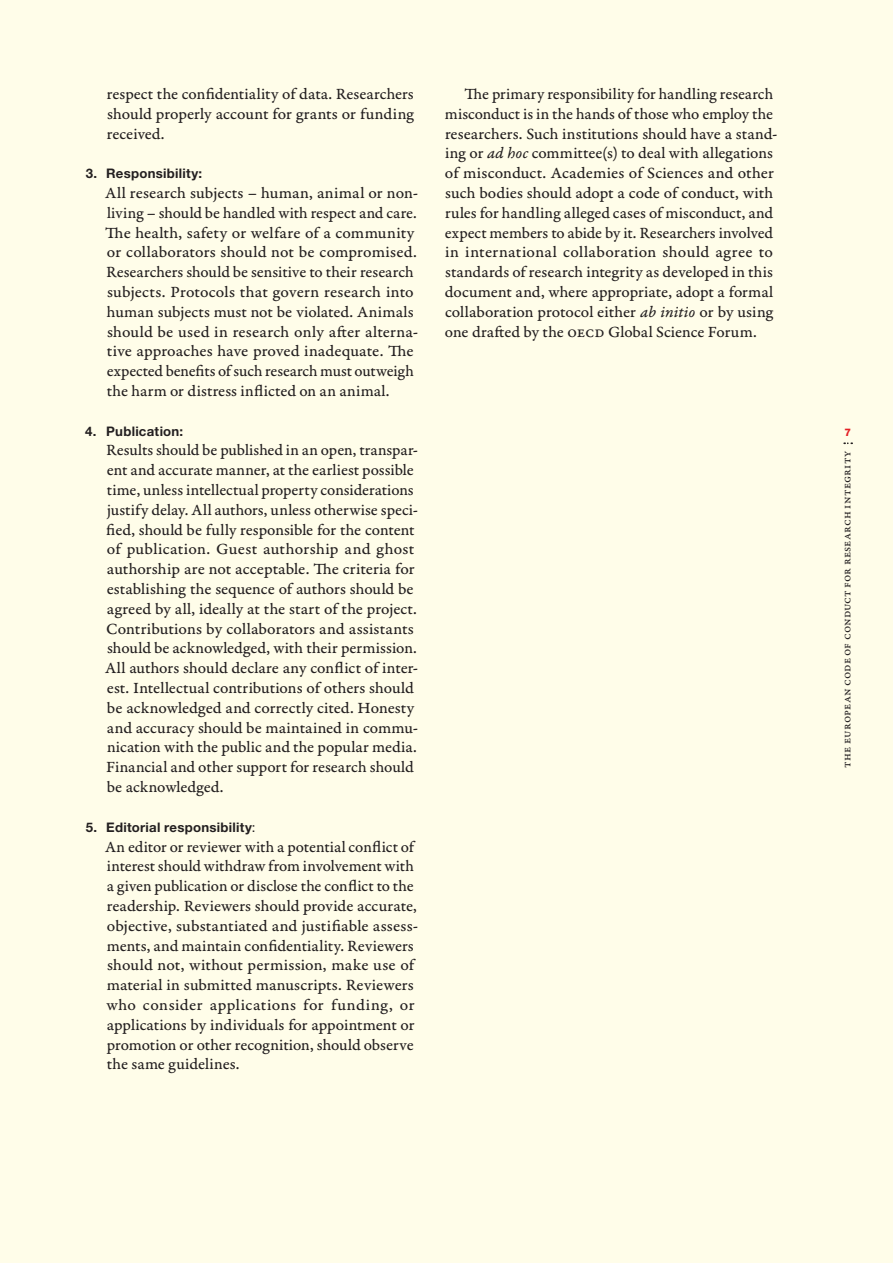
<style>
.page{position:relative;width:893px;height:1263px;background:#fffde9}
.page>*{position:absolute;margin:0;border:0;box-sizing:border-box;transform-origin:0 0}
.t1{font:16.5px/19.8px "Garamond Premr Pro Capt";letter-spacing:.005em;color:#231f20}
.t2{font:700 13.2px "Helvetica Neue LT Std";letter-spacing:.02em;color:#231f20}
.t3{font:12px "Garamond Premr Pro Capt";letter-spacing:.01em;color:#231f20}
.t4{font:800 10.5px "Helvetica Neue LT Std";color:#e41f25}
.s1{font-weight:400}
.s2{font-family:"Garamond Premr Pro It Capt"}
</style>
<div class="page">
<svg style="left:844px;top:442px;width:8px;height:2px"></svg>
<p class="t1" style="left:107px;top:84px;width:309px;text-align:justify">respect the confidentiality of data. Researchers should properly account for grants or funding received.</p>
<p class="t2" style="left:86px;top:165px;width:118px">3. Responsibility:</p>
<p class="t1" style="left:105px;top:183px;width:315px">All research subjects – human, animal or non&shy;living – should be handled with respect and care.<br>The health, safety or welfare of a community or collaborators should not be compromised.<br>Researchers should be sensitive to their research subjects. Protocols that govern research into human subjects must not be violated. Animals should be used in research only after alterna&shy;tive approaches have proved inadequate. The expected benefits of such research must outweigh the harm or distress inflicted on an animal.</p>
<p class="t2" style="left:85px;top:423px;width:100px">4. Publication:</p>
<p class="t1" style="left:105px;top:441px;width:315px">Results should be published in an open, transpar&shy;ent and accurate manner, at the earliest possible time, unless intellectual property considerations justify delay. All authors, unless otherwise speci&shy;fied, should be fully responsible for the content of publication. Guest authorship and ghost authorship are not acceptable. The criteria for establishing the sequence of authors should be agreed by all, ideally at the start of the project.<br>Contributions by collaborators and assistants should be acknowledged, with their permission.<br>All authors should declare any conflict of inter&shy;est. Intellectual contributions of others should be acknowledged and correctly cited. Honesty and accuracy should be maintained in commu&shy;nication with the public and the popular media.<br>Financial and other support for research should be acknowledged.</p>
<p class="t2" style="left:86px;top:819px;width:171px">5. Editorial responsibility<span class="s1">:</span></p>
<p class="t1" style="left:105px;top:837px;width:315px">An editor or reviewer with a potential conflict of interest should withdraw from involvement with a given publication or disclose the conflict to the readership. Reviewers should provide accurate, objective, substantiated and justifiable assess&shy;ments, and maintain confidentiality. Reviewers should not, without permission, make use of material in submitted manuscripts. Reviewers who consider applications for funding, or applications by individuals for appointment or promotion or other recognition, should observe the same guidelines.</p>
<p class="t1" style="left:445px;top:84px;width:334px;text-indent:20px">The primary responsibility for handling research misconduct is in the hands of those who employ the researchers. Such institutions should have a stand&shy;ing or <span class="s2">ad hoc</span> committee(s) to deal with allegations of misconduct. Academies of Sciences and other such bodies should adopt a code of conduct, with rules for handling alleged cases of misconduct, and expect members to abide by it. Researchers involved in international collaboration should agree to standards of research integrity as developed in this document and, where appropriate, adopt a formal collaboration protocol either <span class="s2">ab initio</span> or by using one drafted by the OECD Global Science Forum.</p>
<p class="t4" style="left:844px;top:426px;width:8px">7</p>
<p class="t3" style="left:840px;top:768px;width:318px;rotate:-90deg">The European Code of Conduct for Research Integrity</p>
</div>
